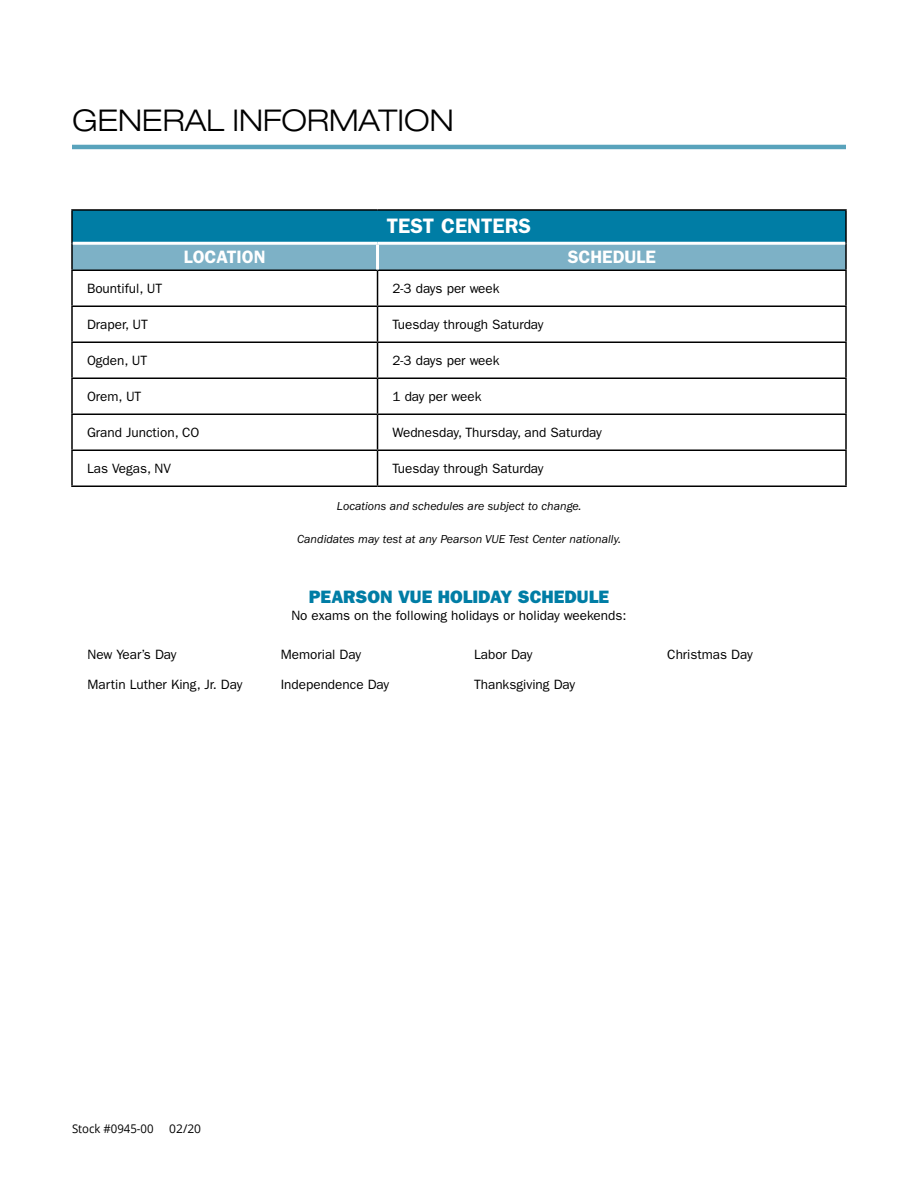
<style>
.page{position:relative;width:918px;height:1188px;background:#fff}
.page>*{position:absolute;margin:0;border:0;box-sizing:border-box;transform-origin:0 0}
.BackCoverMainHead{font:300 expanded 30px "Helvetica Neue LT Std";color:#000}
.Table_Head{font:600 21px "ITC Franklin Gothic Std";color:#fff}
.A_Head{font:18px "ITC Franklin Gothic Std Hvy";color:#007da5}
.Table_Head-2{font:600 18px "ITC Franklin Gothic Std";color:#fff}
.table_body{font:13.5px "ITC Franklin Gothic Std";color:#000}
.A_Head-2{font:13.5px "ITC Franklin Gothic Std";color:#000}
.table_footnote{font:italic 12px "ITC Franklin Gothic Std";color:#000}
.t1{font:12px "Open Sans";color:#000;scale:.95 1}
.t2{font:12px "Open Sans";color:#000}
</style>
<div class="page">
<hr style="left:72px;top:145px;width:774px;height:4px;background:#59a3bc">
<div style="left:72px;top:210px;width:774px;height:33px;background:#007da5"></div>
<div style="left:73px;top:245px;width:772px;height:25px;background:#7db1c6"></div>
<hr style="left:845px;top:211px;width:2px;height:32px;background:#000">
<hr style="left:71px;top:209px;width:307px;height:2px;background:#000">
<hr style="left:71px;top:211px;width:2px;height:32px;background:#000">
<hr style="left:378px;top:209px;width:469px;height:2px;background:#000">
<hr style="left:71px;top:243px;width:2px;height:27px;background:#000">
<hr style="left:845px;top:243px;width:2px;height:27px;background:#000">
<hr style="left:71px;top:270px;width:307px;height:1px;background:#000">
<hr style="left:71px;top:271px;width:2px;height:35px;background:#000">
<hr style="left:378px;top:270px;width:469px;height:1px;background:#000">
<hr style="left:377px;top:271px;width:1px;height:35px;background:#000">
<hr style="left:845px;top:271px;width:2px;height:35px;background:#000">
<hr style="left:71px;top:307px;width:2px;height:35px;background:#000">
<hr style="left:377px;top:307px;width:1px;height:35px;background:#000">
<hr style="left:845px;top:307px;width:2px;height:35px;background:#000">
<hr style="left:71px;top:343px;width:2px;height:35px;background:#000">
<hr style="left:377px;top:343px;width:1px;height:35px;background:#000">
<hr style="left:845px;top:343px;width:2px;height:35px;background:#000">
<hr style="left:71px;top:378px;width:307px;height:1px;background:#000">
<hr style="left:71px;top:379px;width:2px;height:35px;background:#000">
<hr style="left:378px;top:378px;width:469px;height:1px;background:#000">
<hr style="left:377px;top:379px;width:1px;height:35px;background:#000">
<hr style="left:845px;top:379px;width:2px;height:35px;background:#000">
<hr style="left:71px;top:414px;width:307px;height:1px;background:#000">
<hr style="left:71px;top:415px;width:2px;height:35px;background:#000">
<hr style="left:378px;top:414px;width:469px;height:1px;background:#000">
<hr style="left:377px;top:415px;width:1px;height:35px;background:#000">
<hr style="left:845px;top:415px;width:2px;height:35px;background:#000">
<hr style="left:71px;top:450px;width:307px;height:1px;background:#000">
<hr style="left:71px;top:451px;width:2px;height:35px;background:#000">
<hr style="left:378px;top:450px;width:469px;height:1px;background:#000">
<hr style="left:377px;top:451px;width:1px;height:35px;background:#000">
<hr style="left:845px;top:451px;width:2px;height:35px;background:#000">
<hr style="left:71px;top:486px;width:307px;height:1px;background:#000">
<hr style="left:378px;top:486px;width:469px;height:1px;background:#000">
<hr style="left:73px;top:242px;width:305px;height:3px;background:#fff">
<hr style="left:378px;top:242px;width:467px;height:3px;background:#fff">
<hr style="left:71px;top:306px;width:307px;height:1px;background:#000">
<hr style="left:378px;top:306px;width:469px;height:1px;background:#000">
<hr style="left:71px;top:342px;width:307px;height:1px;background:#000">
<hr style="left:378px;top:342px;width:469px;height:1px;background:#000">
<hr style="left:376px;top:245px;width:3px;height:25px;background:#fff">
<p class="BackCoverMainHead" style="left:72px;top:103px;width:383px">GENERAL INFORMATION</p>
<p class="Table_Head" style="left:387px;top:214px;width:146px">TEST CENTERS</p>
<p class="Table_Head-2" style="left:184px;top:246px;width:83px">LOCATION</p>
<p class="Table_Head-2" style="left:568px;top:246px;width:90px">SCHEDULE</p>
<p class="table_body" style="left:87px;top:281px;width:77px">Bountiful, UT</p>
<p class="table_body" style="left:393px;top:281px;width:109px">2-3 days per week</p>
<p class="table_body" style="left:87px;top:317px;width:62px">Draper, UT</p>
<p class="table_body" style="left:393px;top:317px;width:153px">Tuesday through Saturday</p>
<p class="table_body" style="left:87px;top:353px;width:62px">Ogden, UT</p>
<p class="table_body" style="left:393px;top:353px;width:109px">2-3 days per week</p>
<p class="table_body" style="left:87px;top:389px;width:56px">Orem, UT</p>
<p class="table_body" style="left:393px;top:389px;width:91px">1 day per week</p>
<p class="table_body" style="left:87px;top:425px;width:114px">Grand Junction, CO</p>
<p class="table_body" style="left:393px;top:425px;width:211px">Wednesday, Thursday, and Saturday</p>
<p class="table_body" style="left:87px;top:461px;width:86px">Las Vegas, NV</p>
<p class="table_body" style="left:393px;top:461px;width:153px">Tuesday through Saturday</p>
<p class="table_footnote" style="left:337px;top:499px;width:246px">Locations and schedules are subject to change.</p>
<p class="table_footnote" style="left:297px;top:532px;width:325px">Candidates may test at any Pearson VUE Test Center nationally.</p>
<p class="A_Head" style="left:309px;top:587px;width:302px">PEARSON VUE HOLIDAY SCHEDULE</p>
<p class="A_Head-2" style="left:291px;top:607px;width:337px">No exams on the following holidays or holiday weekends:</p>
<p class="table_body" style="left:87px;top:647px;width:91px">New Year’s Day</p>
<p class="table_body" style="left:281px;top:647px;width:82px">Memorial Day</p>
<p class="table_body" style="left:474px;top:647px;width:60px">Labor Day</p>
<p class="table_body" style="left:667px;top:647px;width:87px">Christmas Day</p>
<p class="table_body" style="left:87px;top:677px;width:156px">Martin Luther King, Jr. Day</p>
<p class="table_body" style="left:281px;top:677px;width:110px">Independence Day</p>
<p class="table_body" style="left:474px;top:677px;width:103px">Thanksgiving Day</p>
<p class="t1" style="left:72px;top:1120px;width:88px">Stock #0945-00</p>
<p class="t2" style="left:169px;top:1120px;width:33px">02/20</p>
</div>
